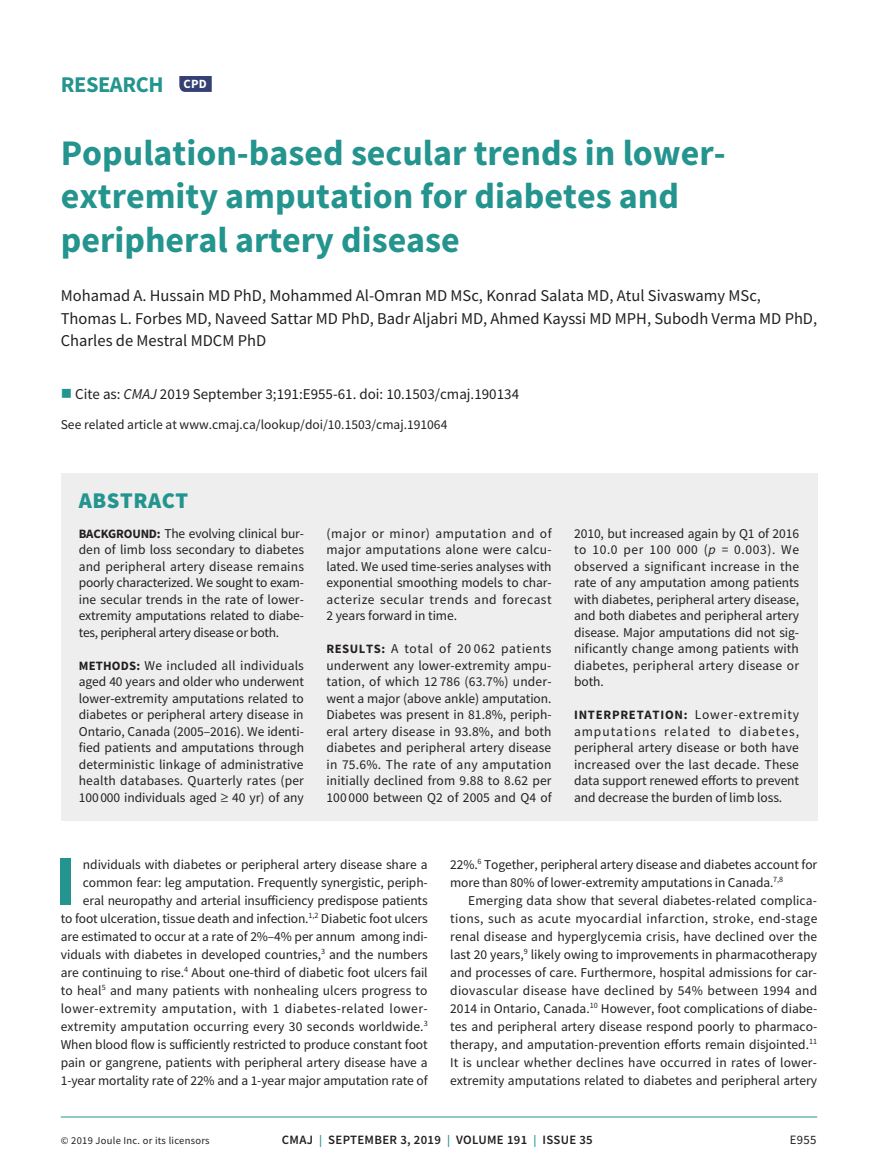
<style>
.page{position:relative;width:878px;height:1175px;background:#fff}
.page>*{position:absolute;margin:0;border:0;box-sizing:border-box;transform-origin:0 0}
.t1{font:700 70.65px "Source Sans Pro";color:#24948e}
.t2{font:700 36px/43.2px "Source Sans Pro";color:#24948e}
.t3{font:700 22.5px "Source Sans Pro";letter-spacing:-.02em;color:#24948e}
.t4{font:900 22.5px "Source Sans Pro";letter-spacing:.025em;color:#24948e}
.t5{font:16.5px/22.5px "Source Sans Pro";color:#231f20}
.t6{font:15px "Source Sans Pro";color:#231f20}
.t7{font:13.5px/16.5px "Source Sans Pro";letter-spacing:-.005em;color:#231f20;text-align:justify}
.t8{font:600 12.75px "Source Sans Pro";letter-spacing:.025em;color:#231f20}
.t9{font:700 12.75px "Source Sans Pro";letter-spacing:.06em;color:#231f20}
.t10{font:12.75px "Source Sans Pro";color:#231f20}
.t11{font:10.5px "Source Sans Pro";letter-spacing:.025em;color:#231f20}
.s1{color:#24948e}
.s2{font-style:italic}
.s3{font-weight:700;font-size:12.75px}
.s4{font-weight:400;font-size:13.5px}
.s5{font-size:12px;color:#24948e}
</style>
<div class="page">
<hr style="left:61px;top:1116px;width:756px;height:1px;background:#24948e">
<svg style="left:179px;top:76px;width:33px;height:16px"></svg>
<div style="left:61px;top:473px;width:756px;height:347px;background:#eeeeef"></div>
<h3 class="t3" style="left:61px;top:69px;width:147px">RESEARCH <sup>CPD</sup></h3>
<h2 class="t2" style="left:61px;top:131px;width:666px">Population-based secular trends in lower&shy;extremity amputation for diabetes and peripheral artery disease</h2>
<p class="t5" style="left:61px;top:284px;width:758px">Mohamad A. Hussain MD PhD, Mohammed Al-Omran MD MSc, Konrad Salata MD, Atul Sivaswamy MSc,<br>Thomas L. Forbes MD, Naveed Sattar MD PhD, Badr Aljabri MD, Ahmed Kayssi MD MPH, Subodh Verma MD PhD,<br>Charles de Mestral MDCM PhD</p>
<p class="t6" style="left:61px;top:384px;width:460px"><span class="s1">■</span> Cite as: <span class="s2">CMAJ</span> 2019 September 3;191:E955-61. doi: 10.1503/cmaj.190134</p>
<p class="t7" style="left:61px;top:416px;width:388px">See related article at www.cmaj.ca/lookup/doi/10.1503/cmaj.191064</p>
<h3 class="t4" style="left:79px;top:485px;width:111px">ABSTRACT</h3>
<p class="t7" style="left:79px;top:525px;width:227px"><span class="s3">BACKGROUND:</span> The evolving clinical bur&shy;den of limb loss secondary to diabetes and peripheral artery disease remains poorly characterized. We sought to exam&shy;ine secular trends in the rate of lower&shy;extremity amputations related to diabe&shy;tes, peripheral artery disease or both.</p>
<p class="t7" style="left:79px;top:657px;width:227px"><span class="s3">METHODS:</span> We included all individuals aged 40 years and older who underwent lower-extremity amputations related to diabetes or peripheral artery disease in Ontario, Canada (2005–2016). We identi&shy;fied patients and amputations through deterministic linkage of administrative health databases. Quarterly rates (per 100 000 individuals aged ≥ 40 yr) of any</p>
<p class="t7" style="left:326px;top:525px;width:227px">(major or minor) amputation and of major amputations alone were calcu&shy;lated. We used time-series analyses with exponential smoothing models to char&shy;acterize secular trends and forecast 2 years forward in time.</p>
<p class="t7" style="left:326px;top:640px;width:227px"><span class="s3">RESULTS:</span> A total of 20 062 patients underwent any lower-extremity ampu&shy;tation, of which 12 786 (63.7%) under&shy;went a major (above ankle) amputation.<br>Diabetes was present in 81.8%, periph&shy;eral artery disease in 93.8%, and both diabetes and peripheral artery disease in 75.6%. The rate of any amputation initially declined from 9.88 to 8.62 per 100 000 between Q2 of 2005 and Q4 of</p>
<p class="t7" style="left:574px;top:525px;width:227px">2010, but increased again by Q1 of 2016 to 10.0 per 100 000 (<span class="s2">p</span> = 0.003). We observed a significant increase in the rate of any amputation among patients with diabetes, peripheral artery disease, and both diabetes and peripheral artery disease. Major amputations did not sig&shy;nificantly change among patients with diabetes, peripheral artery disease or both.</p>
<p class="t9" style="left:574px;top:706px;width:226px">INTERPRETATION: <span class="s4">Lower-extremity</span></p>
<p class="t7" style="left:574px;top:723px;width:226px">amputations related to diabetes, peripheral artery disease or both have increased over the last decade. These data support renewed efforts to prevent and decrease the burden of limb loss.</p>
<h1 class="t1" style="left:55px;top:833px;width:23px">I</h1>
<p class="t7" style="left:61px;top:855px;width:368px;line-height:18px;text-align:right">ndividuals with diabetes or peripheral artery disease share a common fear: leg amputation. Frequently synergistic, periph&shy;eral neuropathy and arterial insufficiency predispose patients<br>to foot ulceration, tissue death and infection.<sup>1,2</sup> Diabetic foot ulcers are estimated to occur at a rate of 2%–4% per annum among indi&shy;viduals with diabetes in developed countries,<sup>3</sup> and the numbers are continuing to rise.<sup>4</sup> About one-third of diabetic foot ulcers fail to heal<sup>5</sup> and many patients with nonhealing ulcers progress to lower-extremity amputation, with 1 diabetes-related lower&shy;extremity amputation occurring every 30 seconds worldwide.<sup>3<br></sup>When blood flow is sufficiently restricted to produce constant foot pain or gangrene, patients with peripheral artery disease have a 1-year mortality rate of 22% and a 1-year major amputation rate of</p>
<p class="t7" style="left:450px;top:855px;width:368px;line-height:18px">22%.<sup>6</sup> Together, peripheral artery disease and diabetes account for more than 80% of lower-extremity amputations in Canada.<sup>7,8</sup></p>
<p class="t7" style="left:450px;top:891px;width:369px;line-height:18px;text-indent:18px">Emerging data show that several diabetes-related complica&shy;tions, such as acute myocardial infarction, stroke, end-stage renal disease and hyperglycemia crisis, have declined over the last 20 years,<sup>9</sup> likely owing to improvements in pharmacotherapy and processes of care. Furthermore, hospital admissions for car&shy;diovascular disease have declined by 54% between 1994 and 2014 in Ontario, Canada.<sup>10</sup> However, foot complications of diabe&shy;tes and peripheral artery disease respond poorly to pharmaco&shy;therapy, and amputation-prevention efforts remain disjointed.<sup>11<br></sup>It is unclear whether declines have occurred in rates of lower&shy;extremity amputations related to diabetes and peripheral artery</p>
<p class="t11" style="left:61px;top:1134px;width:150px">© 2019 Joule Inc. or its licensors</p>
<p class="t8" style="left:282px;top:1131px;width:312px">CMAJ <span class="s5">|</span> SEPTEMBER 3, 2019 <span class="s5">|</span> VOLUME 191 <span class="s5">|</span> ISSUE 35</p>
<p class="t10" style="left:789px;top:1132px;width:28px">E955</p>
</div>
